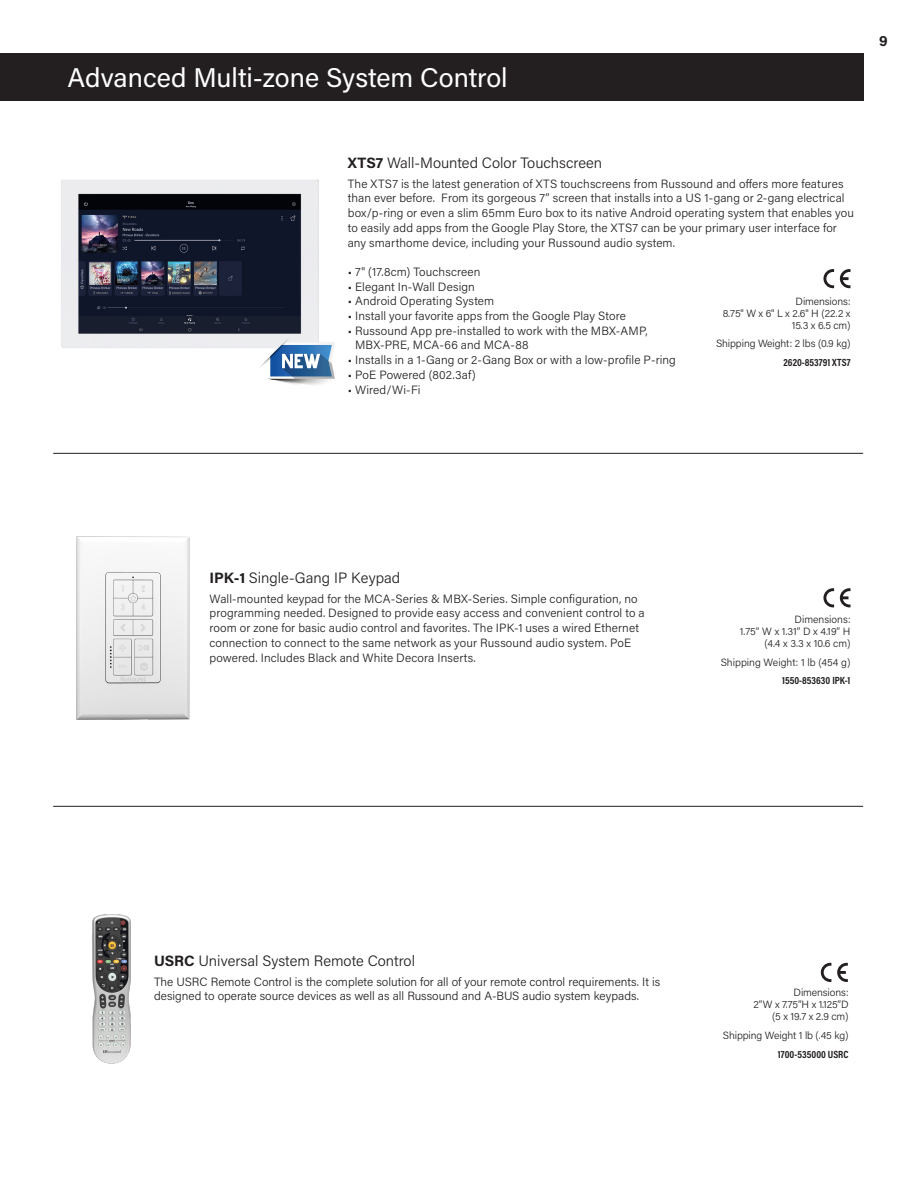
<style>
.page{position:relative;width:918px;height:1188px;background:#fff}
.page>*{position:absolute;margin:0;border:0;box-sizing:border-box;transform-origin:0 0}
.Page_Header{font:27px "Acumin Pro";color:#fff}
.subhead{font:300 15px "Acumin Pro";color:#231f20}
.t1{font:700 15px "Acumin Pro";color:#231f20}
.bullets{font:300 12px/14.7px "Acumin Pro";letter-spacing:.01em;color:#231f20}
.body{font:300 12px/14.7px "Acumin Pro";color:#231f20}
.dimensions{font:300 10.5px/12px "Acumin Pro";letter-spacing:-.01em;color:#231f20;text-align:right}
.dimensions-2{font:700 10.5px "Acumin Pro Cond";color:#231f20}
.part_numbers{font:700 10.5px "Acumin Pro Cond";color:#231f20}
.s1{font-weight:700}
</style>
<div class="page">
<div style="left:0;top:54px;width:864px;height:47px;background:#231f20"></div>
<img style="left:61px;top:179px;width:258px;height:169px">
<img style="left:76px;top:536px;width:114px;height:184px">
<hr style="left:53px;top:453px;width:810px;height:1px;background:#231f20">
<hr style="left:53px;top:806px;width:810px;height:1px;background:#231f20">
<svg style="left:823px;top:269px;width:11px;height:19px"></svg>
<svg style="left:840px;top:269px;width:10px;height:19px"></svg>
<svg style="left:823px;top:588px;width:11px;height:19px"></svg>
<svg style="left:840px;top:588px;width:10px;height:19px"></svg>
<img style="left:92px;top:914px;width:39px;height:150px">
<svg style="left:821px;top:963px;width:10px;height:19px"></svg>
<svg style="left:837px;top:963px;width:11px;height:19px"></svg>
<svg style="left:259px;top:338px;width:76px;height:47px"></svg>
<p class="Page_Header" style="left:68px;top:59px;width:442px">Advanced Multi-zone System Control</p>
<p class="subhead" style="left:348px;top:152px;width:256px"><span class="s1">XTS7</span> Wall-Mounted Color Touchscreen</p>
<p class="bullets" style="left:348px;top:176px;width:508px">The XTS7 is the latest generation of XTS touchscreens from Russound and offers more features than ever before. From its gorgeous 7” screen that installs into a US 1-gang or 2-gang electrical box/p-ring or even a slim 65mm Euro box to its native Android operating system that enables you to easily add apps from the Google Play Store, the XTS7 can be your primary user interface for any smarthome device, including your Russound audio system.</p>
<p class="bullets" style="left:348px;top:264px;width:134px">• 7" (17.8cm) Touchscreen</p>
<p class="bullets" style="left:348px;top:279px;width:129px">• Elegant In-Wall Design</p>
<p class="bullets" style="left:348px;top:293px;width:148px">• Android Operating System</p>
<p class="bullets" style="left:348px;top:308px;width:280px">• Install your favorite apps from the Google Play Store</p>
<p class="bullets" style="left:355px;top:323px;width:294px;text-indent:-7px">• Russound App pre-installed to work with the MBX-AMP,<br>MBX-PRE, MCA-66 and MCA-88</p>
<p class="bullets" style="left:348px;top:352px;width:330px">• Installs in a 1-Gang or 2-Gang Box or with a low-profile P-ring</p>
<p class="bullets" style="left:348px;top:367px;width:130px">• PoE Powered (802.3af)</p>
<p class="bullets" style="left:348px;top:382px;width:74px">• Wired/Wi-Fi</p>
<p class="dimensions" style="left:723px;top:294px;width:129px">Dimensions:<br>8.75" W x 6" L x 2.6" H (22.2 x<br>15.3 x 6.5 cm)</p>
<p class="dimensions" style="left:716px;top:337px;width:136px">Shipping Weight: 2 lbs (0.9 kg)</p>
<p class="dimensions-2" style="left:784px;top:355px;width:68px">2620-853791 XTS7</p>
<p class="t1" style="left:879px;top:30px;width:10px">9</p>
<p class="subhead" style="left:210px;top:567px;width:192px"><span class="s1">IPK-1</span> Single-Gang IP Keypad</p>
<p class="bullets" style="left:210px;top:591px;width:437px">Wall-mounted keypad for the MCA-Series &amp; MBX-Series. Simple configuration, no programming needed. Designed to provide easy access and convenient control to a room or zone for basic audio control and favorites. The IPK-1 uses a wired Ethernet connection to connect to the same network as your Russound audio system. PoE powered. Includes Black and White Decora Inserts.</p>
<p class="dimensions" style="left:740px;top:613px;width:112px">Dimensions:<br>1.75” W x 1.31” D x 4.19” H (4.4 x 3.3 x 10.6 cm)</p>
<p class="dimensions" style="left:721px;top:656px;width:131px">Shipping Weight: 1 lb (454 g)</p>
<p class="dimensions-2" style="left:782px;top:674px;width:70px">1550-853630 IPK-1</p>
<p class="subhead" style="left:154px;top:950px;width:262px"><span class="s1">USRC</span> Universal System Remote Control</p>
<p class="body" style="left:154px;top:974px;width:508px">The USRC Remote Control is the complete solution for all of your remote control requirements. It is designed to operate source devices as well as all Russound and A-BUS audio system keypads.</p>
<p class="dimensions" style="left:753px;top:986px;width:97px">Dimensions:<br>2”W x 7.75”H x 1.125”D (5 x 19.7 x 2.9 cm)</p>
<p class="dimensions" style="left:723px;top:1029px;width:127px">Shipping Weight 1 lb (.45 kg)</p>
<p class="part_numbers" style="left:778px;top:1047px;width:72px">1700-535000 USRC</p>
</div>
